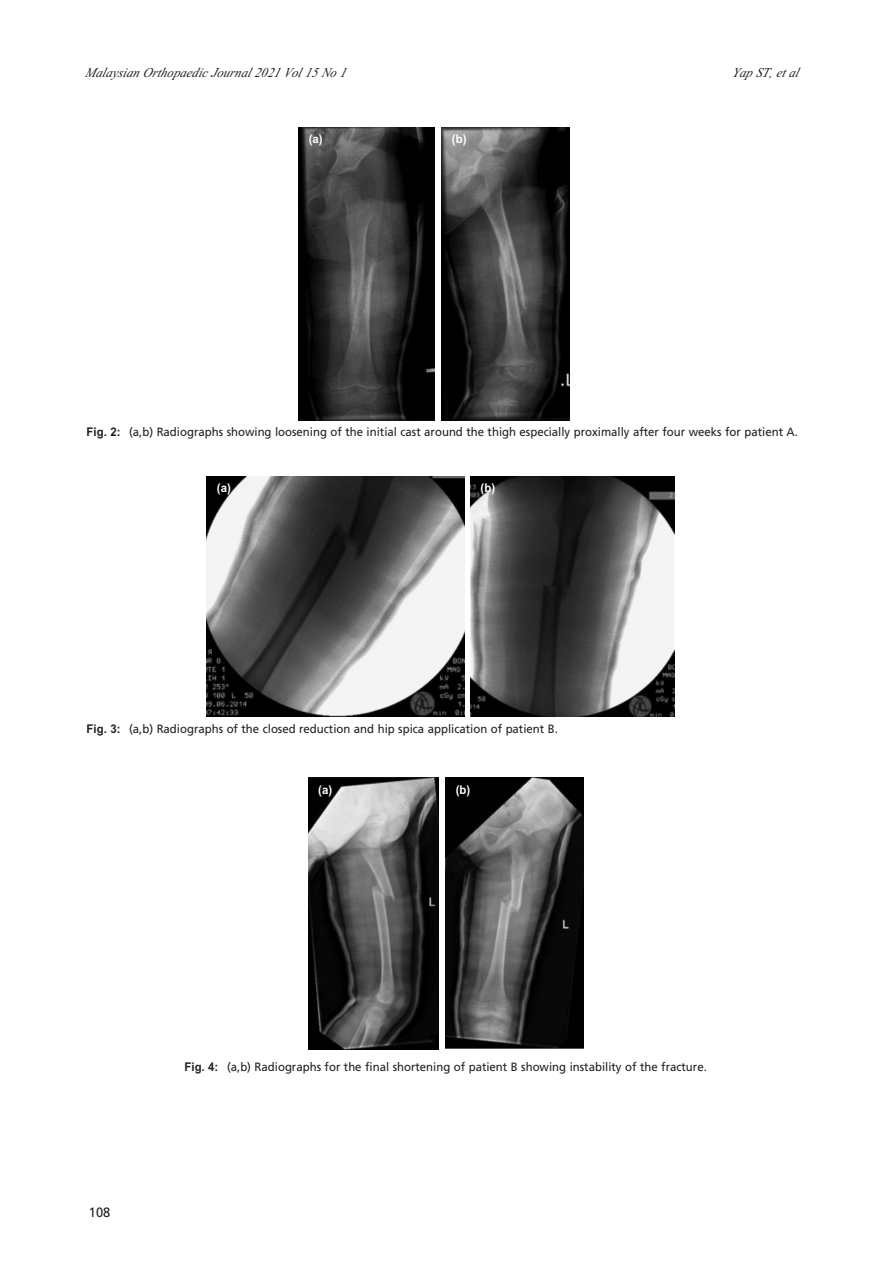
<style>
.page{position:relative;width:892px;height:1263px;background:#fff}
.page>*{position:absolute;margin:0;border:0;box-sizing:border-box;transform-origin:0 0}
.t1{font:italic 13.5px "Times New Roman";color:#231f20;scale:.95 1}
.t2{font:13.5px "Frutiger LT Std";color:#231f20;scale:.95 1}
.t3{font:12px "Frutiger LT Std";color:#231f20;scale:.95 1}
.t4{font:700 12px "Arial";color:#fff;scale:.95 1}
.s1{font-family:"Arial";font-weight:700}
</style>
<div class="page">
<img style="left:299px;top:127px;width:136px;height:294px">
<img style="left:442px;top:127px;width:128px;height:294px">
<img style="left:207px;top:476px;width:258px;height:240px">
<img style="left:470px;top:476px;width:204px;height:240px">
<img style="left:308px;top:777px;width:131px;height:272px">
<img style="left:446px;top:777px;width:137px;height:271px">
<p class="t1" style="left:85px;top:64px;width:280px">Malaysian Orthopaedic Journal 2021 Vol 15 No 1</p>
<p class="t1" style="left:732px;top:64px;width:75px">Yap ST,etal</p>
<p class="t4" style="left:309px;top:132px;width:16px">(a)</p>
<p class="t4" style="left:452px;top:132px;width:17px">(b)</p>
<p class="t3" style="left:87px;top:427px;width:750px"><span class="s1">Fig. 2:</span> (a,b) Radiographs showing loosening of the initial cast around the thigh especially proximally after four weeks for patient A.</p>
<p class="t4" style="left:217px;top:481px;width:16px">(a)</p>
<p class="t4" style="left:480px;top:481px;width:17px">(b)</p>
<p class="t3" style="left:87px;top:724px;width:498px"><span class="s1">Fig. 3:</span> (a,b) Radiographs of the closed reduction and hip spica application of patient B.</p>
<p class="t4" style="left:318px;top:782px;width:16px">(a)</p>
<p class="t4" style="left:456px;top:782px;width:17px">(b)</p>
<p class="t2" style="left:89px;top:1206px;width:24px">108</p>
<p class="t3" style="left:184px;top:1061px;width:551px"><span class="s1">Fig. 4:</span> (a,b) Radiographs for the final shortening of patient B showing instability of the fracture.</p>
</div>
